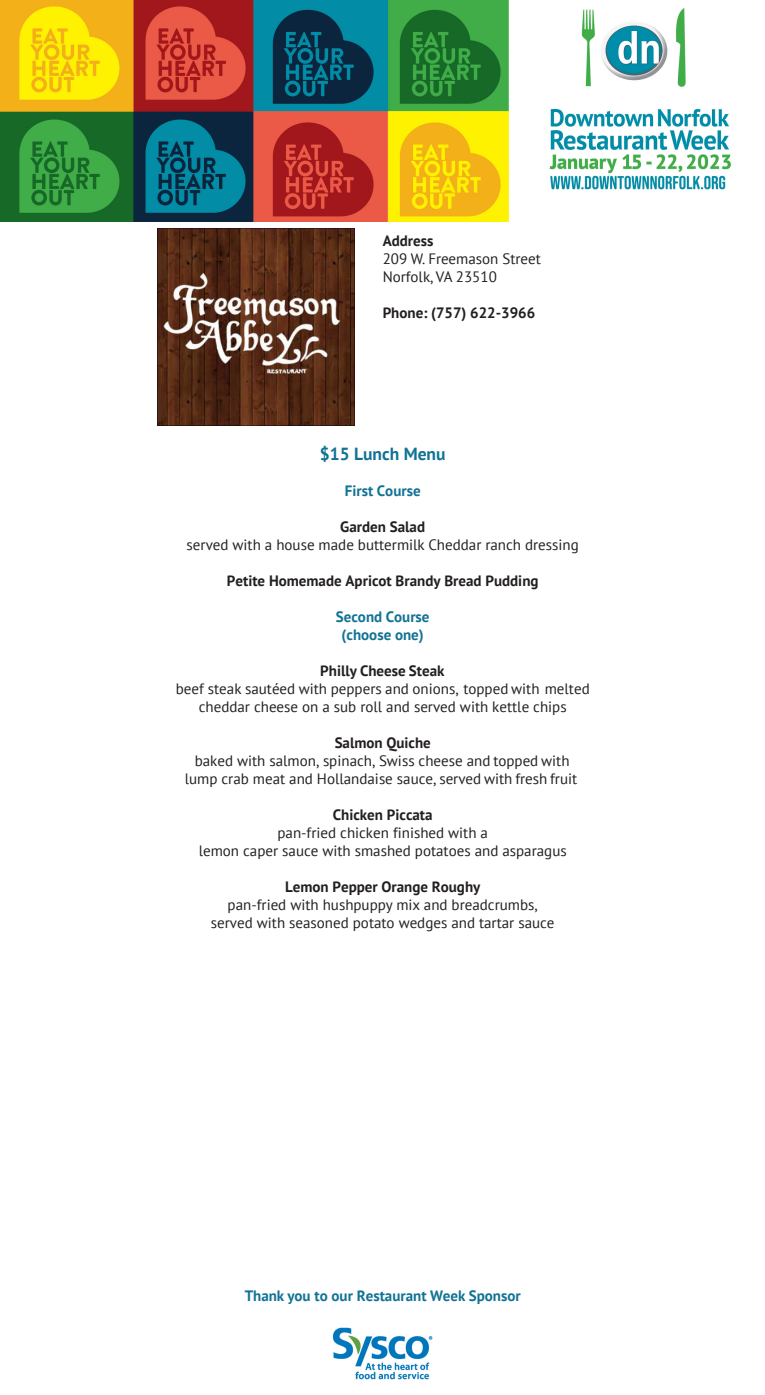
<style>
.page{position:relative;width:765px;height:1395px;background:#fff}
.page>*{position:absolute;margin:0;border:0;box-sizing:border-box;transform-origin:0 0}
.t1{font:700 17.5px "PT Sans";color:#117394}
.t2{font:15px/18px "PT Sans";color:#231f20;text-align:center}
.t3{font:700 15px/18px "PT Sans";color:#117394;text-align:center}
.t4{font:700 15px "PT Sans";color:#231f20}
.s1{font-weight:700}
</style>
<div class="page">
<img style="left:333px;top:1327px;width:100px;height:53px">
<img style="left:0;top:0;width:731px;height:221px">
<img style="left:157px;top:229px;width:197px;height:196px">
<p class="t4" style="left:383px;top:231px;width:52px">Address</p>
<p class="t2" style="left:383px;top:249px;width:160px;text-align:left">209 W. Freemason Street<br>Norfolk, VA 23510</p>
<p class="t4" style="left:383px;top:303px;width:154px">Phone: (757) 622-3966</p>
<p class="t1" style="left:320px;top:443px;width:127px">$15 Lunch Menu</p>
<p class="t3" style="left:345px;top:482px;width:77px">First Course</p>
<p class="t2" style="left:187px;top:518px;width:394px"><span class="s1">Garden Salad<br></span>served with a house made buttermilk Cheddar ranch dressing</p>
<p class="t4" style="left:227px;top:571px;width:313px">Petite Homemade Apricot Brandy Bread Pudding</p>
<p class="t3" style="left:336px;top:608px;width:95px">Second Course (choose one)</p>
<p class="t2" style="left:176px;top:662px;width:416px"><span class="s1">Philly Cheese Steak<br></span>beef steak sautéed with peppers and onions, topped with melted cheddar cheese on a sub roll and served with kettle chips</p>
<p class="t2" style="left:185px;top:734px;width:394px"><span class="s1">Salmon Quiche<br></span>baked with salmon, spinach, Swiss cheese and topped with lump crab meat and Hollandaise sauce, served with fresh fruit</p>
<p class="t2" style="left:199px;top:806px;width:369px"><span class="s1">Chicken Piccata<br></span>pan-fried chicken finished with a<br>lemon caper sauce with smashed potatoes and asparagus</p>
<p class="t2" style="left:211px;top:878px;width:345px"><span class="s1">Lemon Pepper Orange Roughy<br></span>pan-fried with hushpuppy mix and breadcrumbs, served with seasoned potato wedges and tartar sauce</p>
<p class="t3" style="left:245px;top:1286px;width:278px">Thank you to our Restaurant Week Sponsor</p>
</div>
